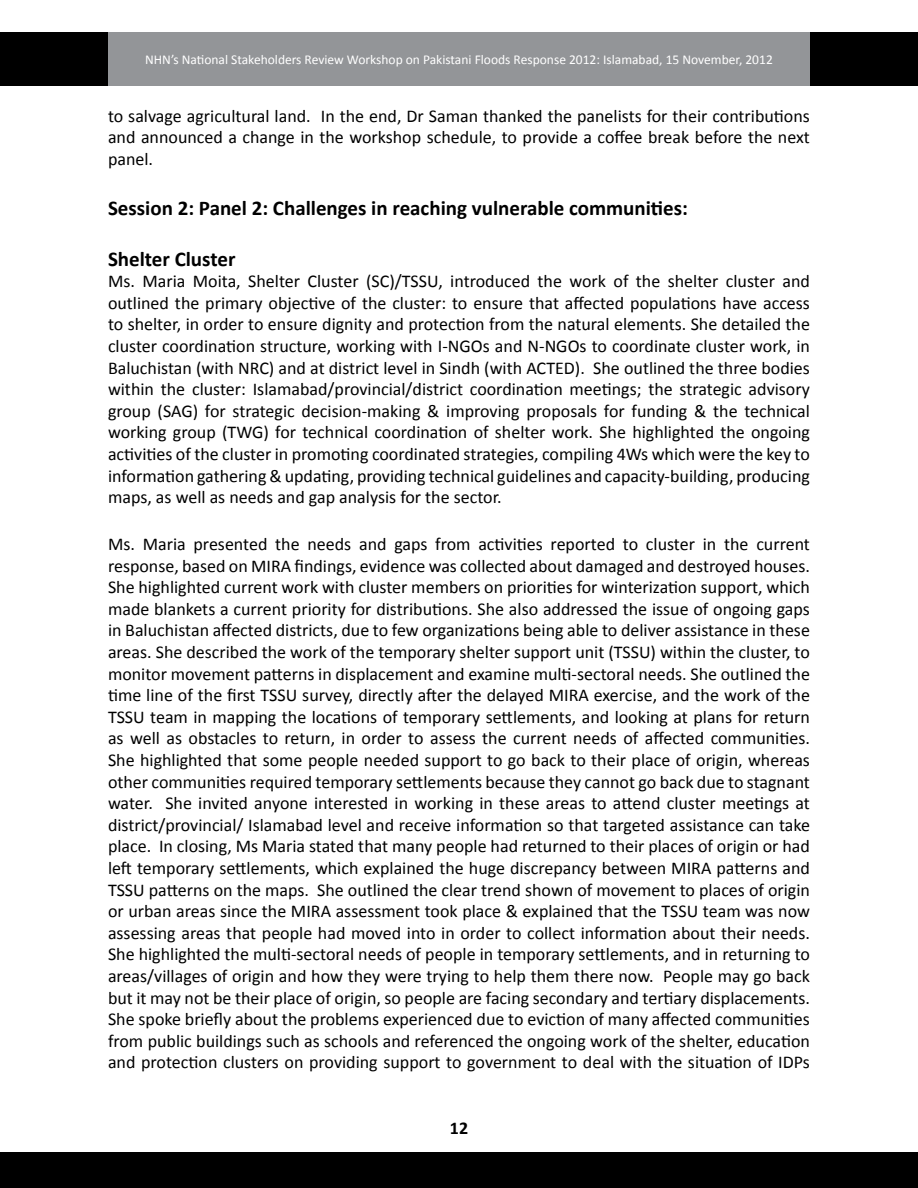
<style>
.page{position:relative;width:918px;height:1188px;background:#fff}
.page>*{position:absolute;margin:0;border:0;box-sizing:border-box;transform-origin:0 0}
.t1{font:700 21px "Calibri";color:#000}
.t2{font:18px/21.6px "Calibri";color:#000;text-align:justify}
.t3{font:700 18px "Calibri";color:#000}
.t4{font:13.5px "Calibri";color:#fff}
</style>
<div class="page">
<div style="left:0;top:1152px;width:918px;height:36px;background:#000"></div>
<div style="left:108px;top:32px;width:702px;height:54px;background:#939598"></div>
<div style="left:810px;top:32px;width:108px;height:54px;background:#000"></div>
<div style="left:0;top:32px;width:108px;height:54px;background:#000"></div>
<p class="t4" style="left:145px;top:51px;width:629px">NHN’s National Stakeholders Review Workshop on Pakistani Floods Response 2012: Islamabad, 15 November, 2012</p>
<p class="t2" style="left:108px;top:105px;width:704px">to salvage agricultural land. In the end, Dr Saman thanked the panelists for their contributions and announced a change in the workshop schedule, to provide a coffee break before the next panel.</p>
<p class="t1" style="left:108px;top:195px;width:582px">Session 2: Panel 2: Challenges in reaching vulnerable communities:</p>
<p class="t1" style="left:108px;top:245px;width:129px">Shelter Cluster</p>
<p class="t2" style="left:108px;top:270px;width:704px">Ms. Maria Moita, Shelter Cluster (SC)/TSSU, introduced the work of the shelter cluster and outlined the primary objective of the cluster: to ensure that affected populations have access to shelter, in order to ensure dignity and protection from the natural elements. She detailed the cluster coordination structure, working with I-NGOs and N-NGOs to coordinate cluster work, in Baluchistan (with NRC) and at district level in Sindh (with ACTED). She outlined the three bodies within the cluster: Islamabad/provincial/district coordination meetings; the strategic advisory group (SAG) for strategic decision-making &amp; improving proposals for funding &amp; the technical working group (TWG) for technical coordination of shelter work. She highlighted the ongoing activities of the cluster in promoting coordinated strategies, compiling 4Ws which were the key to information gathering &amp; updating, providing technical guidelines and capacity-building, producing maps, as well as needs and gap analysis for the sector.</p>
<p class="t2" style="left:108px;top:533px;width:704px">Ms. Maria presented the needs and gaps from activities reported to cluster in the current response, based on MIRA findings, evidence was collected about damaged and destroyed houses.<br>She highlighted current work with cluster members on priorities for winterization support, which made blankets a current priority for distributions. She also addressed the issue of ongoing gaps in Baluchistan affected districts, due to few organizations being able to deliver assistance in these areas. She described the work of the temporary shelter support unit (TSSU) within the cluster, to monitor movement patterns in displacement and examine multi-sectoral needs. She outlined the time line of the first TSSU survey, directly after the delayed MIRA exercise, and the work of the TSSU team in mapping the locations of temporary settlements, and looking at plans for return as well as obstacles to return, in order to assess the current needs of affected communities.<br>She highlighted that some people needed support to go back to their place of origin, whereas other communities required temporary settlements because they cannot go back due to stagnant water. She invited anyone interested in working in these areas to attend cluster meetings at district/provincial/ Islamabad level and receive information so that targeted assistance can take place. In closing, Ms Maria stated that many people had returned to their places of origin or had left temporary settlements, which explained the huge discrepancy between MIRA patterns and TSSU patterns on the maps. She outlined the clear trend shown of movement to places of origin or urban areas since the MIRA assessment took place &amp; explained that the TSSU team was now assessing areas that people had moved into in order to collect information about their needs.<br>She highlighted the multi-sectoral needs of people in temporary settlements, and in returning to areas/villages of origin and how they were trying to help them there now. People may go back but it may not be their place of origin, so people are facing secondary and tertiary displacements.<br>She spoke briefly about the problems experienced due to eviction of many affected communities from public buildings such as schools and referenced the ongoing work of the shelter, education and protection clusters on providing support to government to deal with the situation of IDPs</p>
<p class="t3" style="left:450px;top:1117px;width:20px">12</p>
</div>
